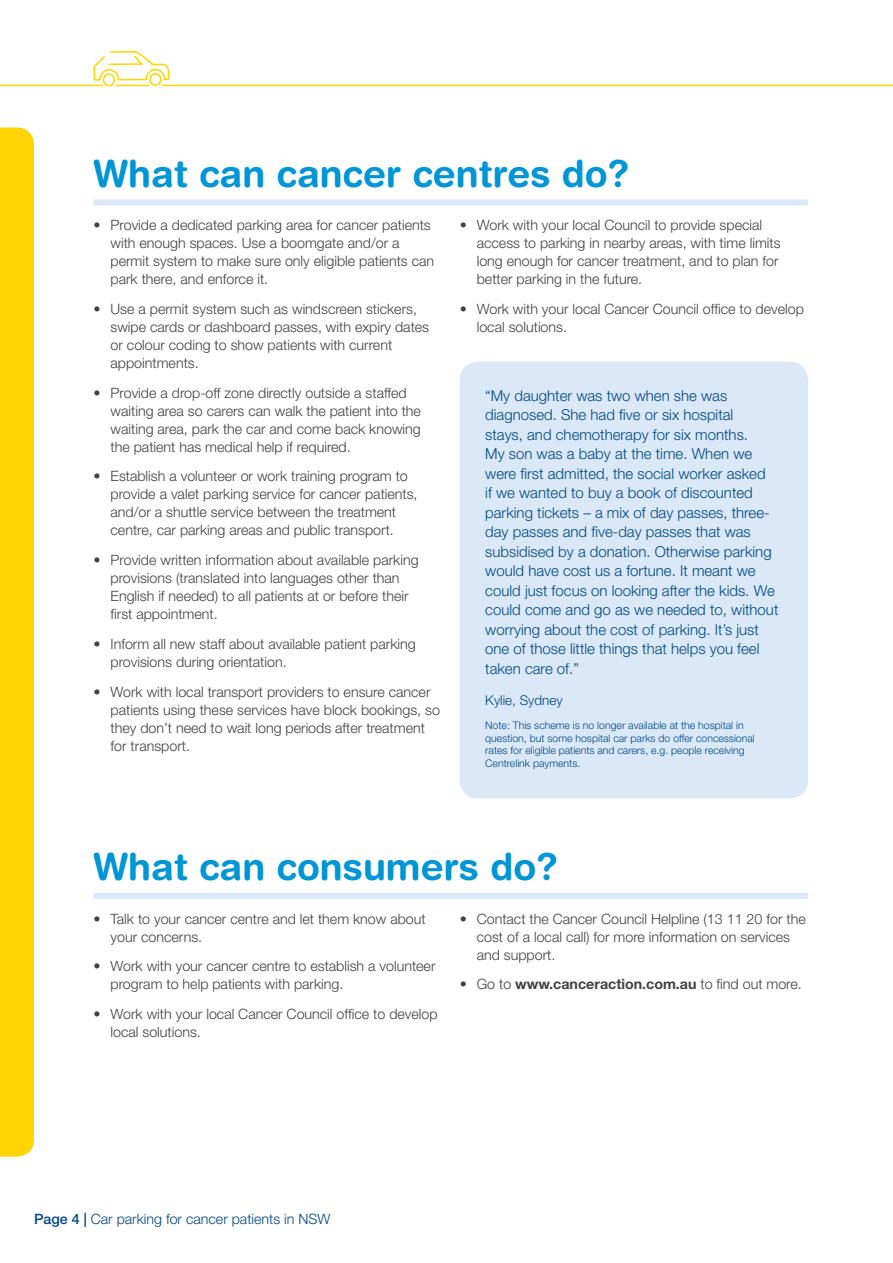
<style>
.page{position:relative;width:893px;height:1263px;background:#fff}
.page>*{position:absolute;margin:0;border:0;box-sizing:border-box;transform-origin:0 0}
.t1{font:700 37.5px "Helvetica Rounded";color:#0096d6}
.t2{font:300 15px/19.5px "Helvetica Neue";color:#004883}
.t3{font:300 14.25px/18px "Helvetica Neue";color:#414042}
.t4{font:700 14.25px "Helvetica Neue";color:#414042}
.t5{font:300 14.25px "Helvetica Neue";color:#004883}
.t6{font:300 13.5px "Helvetica Neue";color:#004883}
.t7{font:300 10.5px/12.6px "Helvetica Neue";color:#004883}
.s1{font-weight:300}
.s2{font-weight:500}
</style>
<div class="page">
<div style="left:0;top:128px;width:34px;height:1029px;background:#ffd400"></div>
<hr style="left:0;top:85px;width:893px;height:1px;background:#ffd400">
<div style="left:94px;top:200px;width:714px;height:6px;background:#dae8f7"></div>
<div style="left:460px;top:362px;width:348px;height:436px;background:#dae8f7;border-radius:18px"></div>
<div style="left:94px;top:893px;width:714px;height:6px;background:#dae8f7"></div>
<svg style="left:93px;top:51px;width:77px;height:36px"></svg>
<h1 class="t1" style="left:94px;top:151px;width:537px">What can cancer centres do?</h1>
<p class="t3" style="left:111px;top:216px;width:325px;text-indent:-17px">• Provide a dedicated parking area for cancer patients with enough spaces. Use a boomgate and/or a permit system to make sure only eligible patients can park there, and enforce it.</p>
<p class="t3" style="left:111px;top:300px;width:320px;text-indent:-17px">• Use a permit system such as windscreen stickers, swipe cards or dashboard passes, with expiry dates or colour coding to show patients with current appointments.</p>
<p class="t3" style="left:111px;top:383px;width:312px;text-indent:-17px">• Provide a drop-off zone directly outside a staffed waiting area so carers can walk the patient into the waiting area, park the car and come back knowing the patient has medical help if required.</p>
<p class="t3" style="left:111px;top:467px;width:309px;text-indent:-17px">• Establish a volunteer or work training program to provide a valet parking service for cancer patients, and/or a shuttle service between the treatment centre, car parking areas and public transport.</p>
<p class="t3" style="left:111px;top:551px;width:310px;text-indent:-17px">• Provide written information about available parking provisions (translated into languages other than English if needed) to all patients at or before their first appointment.</p>
<p class="t3" style="left:111px;top:634px;width:307px;text-indent:-17px">• Inform all new staff about available patient parking provisions during orientation.</p>
<p class="t3" style="left:111px;top:682px;width:331px;text-indent:-17px">• Work with local transport providers to ensure cancer patients using these services have block bookings, so they don’t need to wait long periods after treatment for transport.</p>
<p class="t3" style="left:477px;top:216px;width:305px;text-indent:-17px">• Work with your local Council to provide special access to parking in nearby areas, with time limits long enough for cancer treatment, and to plan for better parking in the future.</p>
<p class="t3" style="left:477px;top:300px;width:329px;text-indent:-17px">• Work with your local Cancer Council office to develop local solutions.</p>
<p class="t2" style="left:485px;top:385px;width:295px">“My daughter was two when she was diagnosed. She had five or six hospital<br>stays, and chemotherapy for six months.<br>My son was a baby at the time. When we were first admitted, the social worker asked<br>if we wanted to buy a book of discounted parking tickets – a mix of day passes, three&shy;day passes and five-day passes that was subsidised by a donation. Otherwise parking would have cost us a fortune. It meant we could just focus on looking after the kids. We could come and go as we needed to, without worrying about the cost of parking. It’s just one of those little things that helps you feel taken care of.”</p>
<p class="t6" style="left:485px;top:692px;width:79px">Kylie, Sydney</p>
<p class="t7" style="left:485px;top:719px;width:271px">Note: This scheme is no longer available at the hospital in question, but some hospital car parks do offer concessional rates for eligible patients and carers, e.g. people receiving Centrelink payments.</p>
<h1 class="t1" style="left:94px;top:844px;width:466px">What can consumers do?</h1>
<p class="t3" style="left:111px;top:909px;width:317px;text-indent:-17px">• Talk to your cancer centre and let them know about your concerns.</p>
<p class="t3" style="left:111px;top:957px;width:326px;text-indent:-17px">• Work with your cancer centre to establish a volunteer program to help patients with parking.</p>
<p class="t3" style="left:111px;top:1005px;width:329px;text-indent:-17px">• Work with your local Cancer Council office to develop local solutions.</p>
<p class="t3" style="left:477px;top:909px;width:330px;text-indent:-17px">• Contact the Cancer Council Helpline (13 11 20 for the cost of a local call) for more information on services and support.</p>
<p class="t4" style="left:460px;top:975px;width:344px"><span class="s1">• Go to</span> www.canceraction.com.au <span class="s1">to find out more.</span></p>
<p class="t5" style="left:34px;top:1210px;width:298px"><span class="s2">Page 4 |</span> Car parking for cancer patients in NSW</p>
</div>
